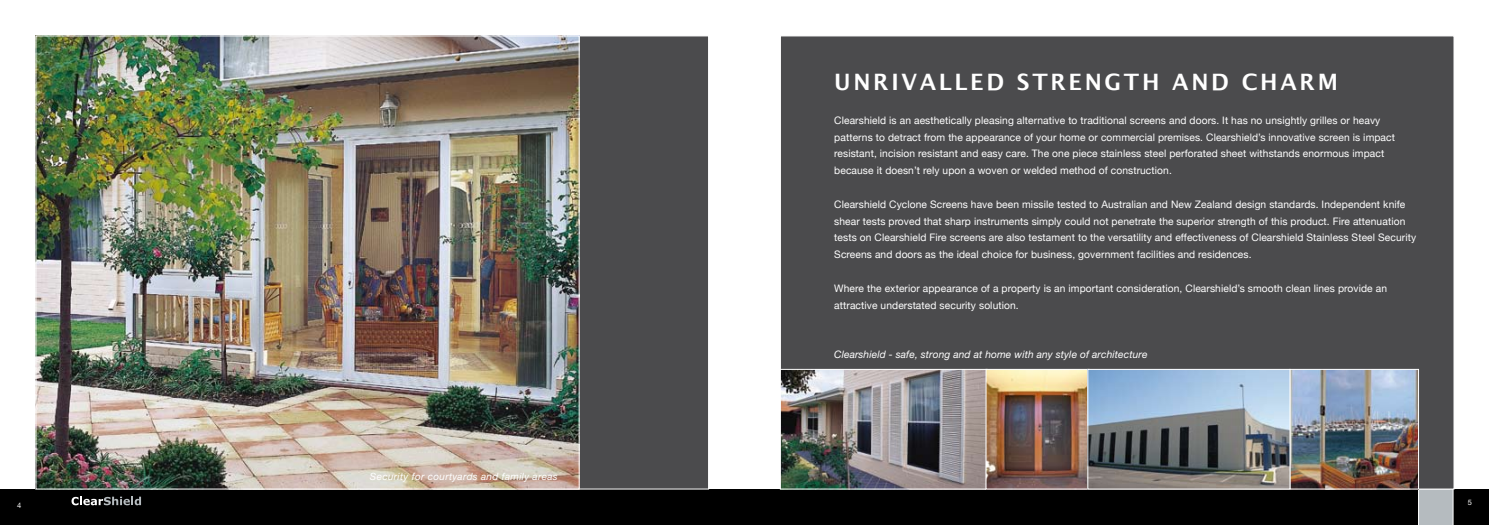
<style>
.page{position:relative;width:1489px;height:525px;background:#fff}
.page>*{position:absolute;margin:0;border:0;box-sizing:border-box;transform-origin:0 0}
.t1{font:700 22.62px "Lucida Grande";letter-spacing:.12em;color:#fff}
.t2{font:10.38px/16.8px "Helvetica Neue";letter-spacing:.01em;color:#fff}
.t3{font:italic 10.38px "Helvetica Neue";letter-spacing:.01em;color:#fff}
.t4{font:italic 10px "Helvetica Neue";letter-spacing:.03em;color:#fff}
.t5{font:7.5px "Helvetica Neue";color:#fff}
</style>
<div class="page">
<div style="left:0;top:489px;width:762px;height:35px;background:#000"></div>
<svg style="left:72px;top:496px;width:69px;height:9px"></svg>
<div style="left:726px;top:489px;width:762px;height:35px;background:#000"></div>
<svg style="left:1417px;top:489px;width:36px;height:35px"></svg>
<div style="left:35px;top:35px;width:674px;height:454px;background:#4b4b4d;border:1px solid #fff"></div>
<img style="left:37px;top:37px;width:540px;height:450px">
<div style="left:780px;top:35px;width:674px;height:454px;background:#4b4b4d;border:1px solid #fff"></div>
<img style="left:1089px;top:371px;width:327px;height:116px">
<div style="left:1289px;top:369px;width:129px;height:120px;border:1px solid #fff"></div>
<img style="left:782px;top:371px;width:203px;height:116px">
<div style="left:780px;top:369px;width:207px;height:120px;border:1px solid #fff"></div>
<img style="left:987px;top:371px;width:100px;height:116px">
<div style="left:985px;top:369px;width:104px;height:120px;border:1px solid #fff"></div>
<div style="left:1087px;top:369px;width:203px;height:120px;border:1px solid #fff"></div>
<p class="t5" style="left:17px;top:500px;width:6px">4</p>
<p class="t4" style="left:370px;top:470px;width:189px">Security for courtyards and family areas</p>
<h1 class="t1" style="left:834px;top:69px;width:17px">UNRI</h1>
<h1 class="t1" style="left:901px;top:69px;width:133px">VALLED STR</h1>
<h1 class="t1" style="left:1068px;top:69px;width:141px">EN GTH AND</h1>
<h1 class="t1" style="left:1241px;top:69px;width:98px">CHARM</h1>
<p class="t2" style="left:834px;top:112px;width:562px">Clearshield is an aesthetically pleasing alternative to traditional screens and doors. It has no unsightly grilles or heavy patterns to detract from the appearance of your home or commercial premises. Clearshield’s innovative screen is impact resistant, incision resistant and easy care. The one piece stainless steel perforated sheet withstands enormous impact because it doesn’t rely upon a woven or welded method of construction.</p>
<p class="t2" style="left:834px;top:195px;width:583px">Clearshield Cyclone Screens have been missile tested to Australian and New Zealand design standards. Independent knife shear tests proved that sharp instruments simply could not penetrate the superior strength of this product. Fire attenuation tests on Clearshield Fire screens are also testament to the versatility and effectiveness of Clearshield Stainless Steel Security Screens and doors as the ideal choice for business, government facilities and residences.</p>
<p class="t2" style="left:834px;top:279px;width:554px">Where the exterior appearance of a property is an important consideration, Clearshield’s smooth clean lines provide an attractive understated security solution.</p>
<p class="t3" style="left:834px;top:347px;width:315px">Clearshield - safe, strong and at home with any style of architecture</p>
<p class="t5" style="left:1467px;top:497px;width:6px">5</p>
</div>
